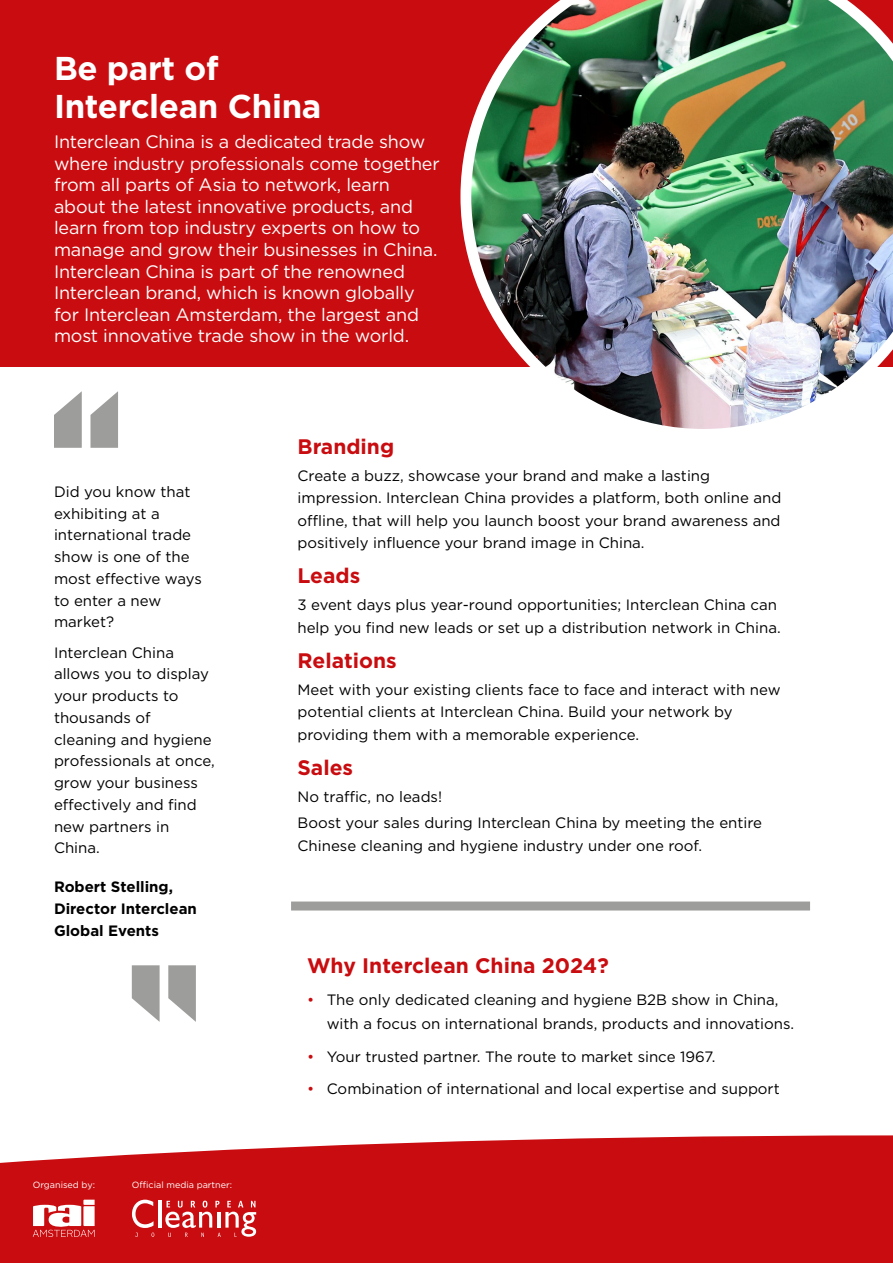
<style>
.page{position:relative;width:893px;height:1263px;background:#fff}
.page>*{position:absolute;margin:0;border:0;box-sizing:border-box;transform-origin:0 0}
.t1{font:700 33px/37.5px "Gotham";letter-spacing:-.01em;color:#fff}
.t2{font:700 21px "Gotham";color:#c90c0f}
.t3{font:18px/21.6px "Gotham";letter-spacing:-.01em;color:#fff}
.t4{font:15px/21.8px "Gotham";color:#000}
.t5{font:700 15px/21.8px "Gotham";color:#000}
.t6{font:9px "Gotham";color:#fff}
.s1{color:#c90c0f}
</style>
<div class="page">
<div style="left:0;top:0;width:893px;height:367px;background:#c90c0f"></div>
<svg style="left:0;top:1135px;width:893px;height:128px;fill:#c90c0f"></svg>
<svg style="left:33px;top:1200px;width:62px;height:37px"></svg>
<hr style="left:158px;top:1200px;width:3px;height:27px;background:#fff">
<svg style="left:132px;top:1200px;width:22px;height:37px"></svg>
<svg style="left:165px;top:1200px;width:91px;height:37px"></svg>
<hr style="left:217px;top:1212px;width:3px;height:15px;background:#fff">
<img style="left:460px;top:0;width:433px;height:429px">
<svg style="left:54px;top:391px;width:64px;height:57px"></svg>
<svg style="left:132px;top:965px;width:64px;height:57px"></svg>
<div style="left:291px;top:901px;width:519px;height:9px;background:#9d9d9c"></div>
<h1 class="t1" style="left:54px;top:50px;width:269px">Be part of<br>Interclean China</h1>
<p class="t3" style="left:54px;top:130px;width:387px">Interclean China is a dedicated trade show where industry professionals come together from all parts of Asia to network, learn about the latest innovative products, and learn from top industry experts on how to manage and grow their businesses in China.<br>Interclean China is part of the renowned Interclean brand, which is known globally for Interclean Amsterdam, the largest and most innovative trade show in the world.</p>
<p class="t4" style="left:54px;top:480px;width:149px">Did you know that exhibiting at a international trade show is one of the most effective ways to enter a new market?</p>
<p class="t4" style="left:54px;top:641px;width:162px">Interclean China allows you to display your products to thousands of cleaning and hygiene professionals at once, grow your business effectively and find new partners in<br>China.</p>
<p class="t5" style="left:54px;top:876px;width:144px">Robert Stelling,<br>Director Interclean<br>Global Events</p>
<p class="t6" style="left:33px;top:1179px;width:64px">Organised by:</p>
<p class="t6" style="left:132px;top:1179px;width:102px">Official media partner:</p>
<h2 class="t2" style="left:298px;top:432px;width:98px">Branding</h2>
<p class="t4" style="left:298px;top:464px;width:485px;line-height:22.5px">Create a buzz, showcase your brand and make a lasting impression. Interclean China provides a platform, both online and offline, that will help you launch boost your brand awareness and positively influence your brand image in China.</p>
<h2 class="t2" style="left:298px;top:562px;width:64px">Leads</h2>
<p class="t4" style="left:298px;top:593px;width:485px;line-height:22.5px">3 event days plus year-round opportunities; Interclean China can help you find new leads or set up a distribution network in China.</p>
<h2 class="t2" style="left:298px;top:646px;width:101px">Relations</h2>
<p class="t4" style="left:298px;top:678px;width:485px;line-height:22.5px">Meet with your existing clients face to face and interact with new potential clients at Interclean China. Build your network by providing them with a memorable experience.</p>
<h2 class="t2" style="left:298px;top:753px;width:57px">Sales</h2>
<p class="t4" style="left:298px;top:783px;width:466px;line-height:26.7px">No traffic, no leads!<br>Boost your sales during Interclean China by meeting the entire</p>
<p class="t4" style="left:298px;top:834px;width:406px">Chinese cleaning and hygiene industry under one roof.</p>
<h2 class="t2" style="left:307px;top:951px;width:303px">Why Interclean China 2024?</h2>
<p class="t4" style="left:327px;top:987px;width:469px;line-height:24px;text-indent:-20px"><span class="s1">•</span> The only dedicated cleaning and hygiene B2B show in China, with a focus on international brands, products and innovations.</p>
<p class="t4" style="left:307px;top:1045px;width:410px"><span class="s1">•</span> Your trusted partner. The route to market since 1967.</p>
<p class="t4" style="left:307px;top:1077px;width:474px"><span class="s1">•</span> Combination of international and local expertise and support</p>
</div>
